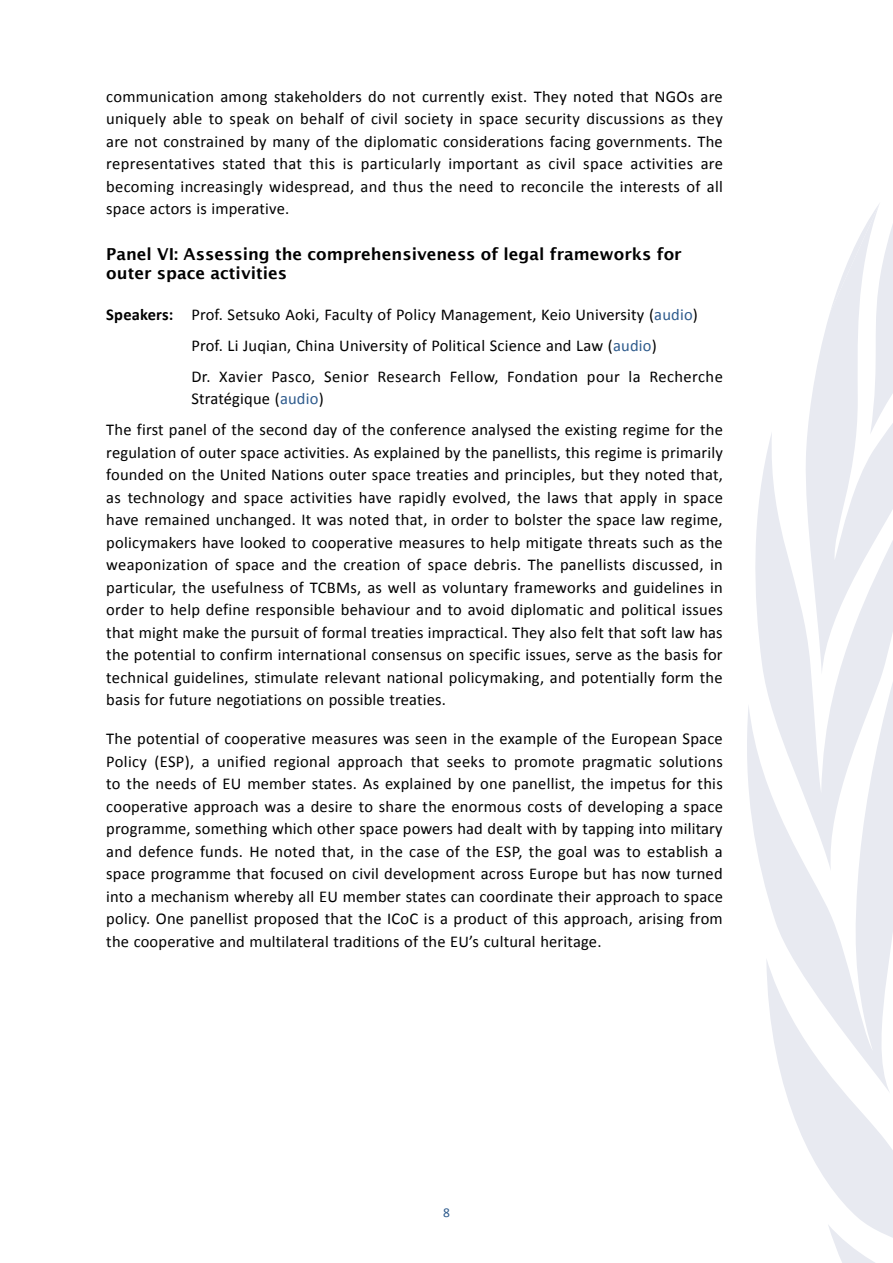
<style>
.page{position:relative;width:893px;height:1263px;background:#fff}
.page>*{position:absolute;margin:0;border:0;box-sizing:border-box;transform-origin:0 0}
.Resource_Para{font:16.5px/22.5px "Calibri";letter-spacing:.01em;color:#000;text-align:justify}
.Block{font:16.5px/22.5px "Calibri";letter-spacing:.01em;color:#000}
.headline_2{font:600 16.5px/19.8px "Lucida Sans";color:#000}
.t1{font:13.5px "Calibri";color:#2d5a8c}
.s1{font-weight:700}
.s2{color:#2d5a8c}
</style>
<div class="page">
<svg style="left:786px;top:1093px;width:107px;height:170px;fill:#e8eaf1"></svg>
<svg style="left:747px;top:706px;width:146px;height:387px;fill:#e8eaf1"></svg>
<svg style="left:750px;top:433px;width:143px;height:438px;fill:#e8eaf1"></svg>
<svg style="left:804px;top:204px;width:89px;height:471px"></svg>
<p class="Resource_Para" style="left:106px;top:85px;width:618px">communication among stakeholders do not currently exist. They noted that NGOs are uniquely able to speak on behalf of civil society in space security discussions as they are not constrained by many of the diplomatic considerations facing governments. The representatives stated that this is particularly important as civil space activities are becoming increasingly widespread, and thus the need to reconcile the interests of all space actors is imperative.</p>
<p class="headline_2" style="left:106px;top:244px;width:577px">Panel VI: Assessing the comprehensiveness of legal frameworks for outer space activities</p>
<p class="Block" style="left:106px;top:303px;width:593px"><span class="s1">Speakers:</span> Prof. Setsuko Aoki, Faculty of Policy Management, Keio University (<span class="s2">audio</span>)</p>
<p class="Block" style="left:191px;top:334px;width:467px">Prof. Li Juqian, China University of Political Science and Law (<span class="s2">audio</span>)</p>
<p class="Block" style="left:191px;top:365px;width:533px">Dr. Xavier Pasco, Senior Research Fellow, Fondation pour la Recherche<br>Stratégique (<span class="s2">audio</span>)</p>
<p class="Resource_Para" style="left:106px;top:419px;width:618px">The first panel of the second day of the conference analysed the existing regime for the regulation of outer space activities. As explained by the panellists, this regime is primarily founded on the United Nations outer space treaties and principles, but they noted that, as technology and space activities have rapidly evolved, the laws that apply in space have remained unchanged. It was noted that, in order to bolster the space law regime, policymakers have looked to cooperative measures to help mitigate threats such as the weaponization of space and the creation of space debris. The panellists discussed, in particular, the usefulness of TCBMs, as well as voluntary frameworks and guidelines in order to help define responsible behaviour and to avoid diplomatic and political issues that might make the pursuit of formal treaties impractical. They also felt that soft law has the potential to confirm international consensus on specific issues, serve as the basis for technical guidelines, stimulate relevant national policymaking, and potentially form the basis for future negotiations on possible treaties.</p>
<p class="Resource_Para" style="left:106px;top:728px;width:618px">The potential of cooperative measures was seen in the example of the European Space Policy (ESP), a unified regional approach that seeks to promote pragmatic solutions to the needs of EU member states. As explained by one panellist, the impetus for this cooperative approach was a desire to share the enormous costs of developing a space programme, something which other space powers had dealt with by tapping into military and defence funds. He noted that, in the case of the ESP, the goal was to establish a space programme that focused on civil development across Europe but has now turned into a mechanism whereby all EU member states can coordinate their approach to space policy. One panellist proposed that the ICoC is a product of this approach, arising from the cooperative and multilateral traditions of the EU’s cultural heritage.</p>
<p class="t1" style="left:443px;top:1204px;width:8px">8</p>
</div>
